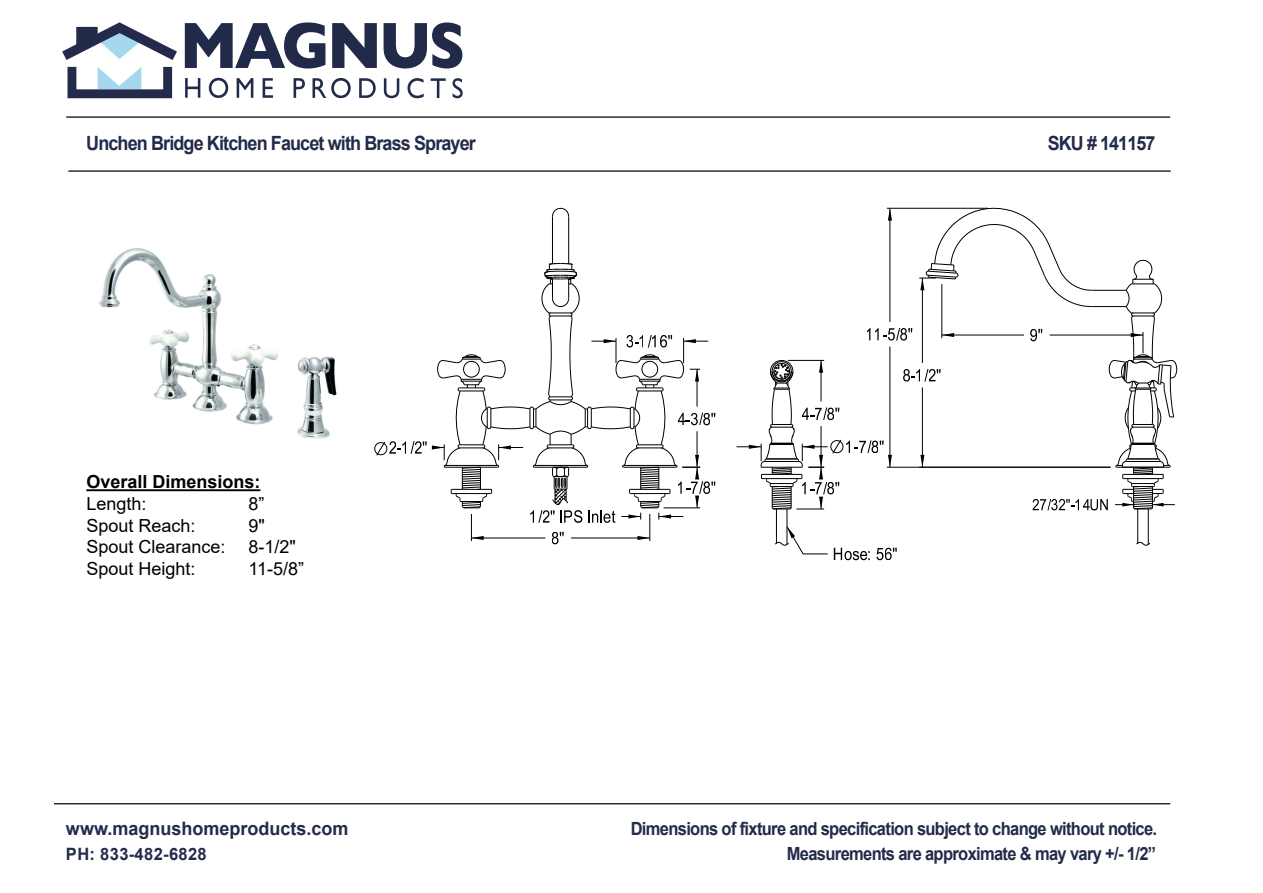
<style>
.page{position:relative;width:1263px;height:893px;background:#fff}
.page>*{position:absolute;margin:0;border:0;box-sizing:border-box;transform-origin:0 0}
.t1{font:700 19.65px "Arial";letter-spacing:-.05em;color:#232a4a;scale:.92 1}
.t2{font:700 19.5px "Arial";letter-spacing:-.05em;color:#232a4a;scale:.92 1}
.t3{font:700 18.6px "Arial";color:#232b4a}
.t4{font:700 18.15px/24.6px "Arial";letter-spacing:-.04em;color:#232b4a;text-align:right;scale:.91 1}
.t5{font:18px "Arial";color:#000}
.t6{font:700 18px "Arial";color:#000}
.t7{font:700 16.95px "Arial";letter-spacing:.02em;color:#232b4a}
</style>
<div class="page">
<hr style="left:66px;top:116px;width:1104px;height:2px;background:#272626">
<hr style="left:68px;top:170px;width:1103px;height:2px;background:#272626">
<hr style="left:54px;top:803px;width:1116px;height:1px;background:#272626">
<svg style="left:62px;top:22px;width:115px;height:38px"></svg>
<svg style="left:67px;top:67px;width:105px;height:31px"></svg>
<svg style="left:185px;top:22px;width:140px;height:47px"></svg>
<svg style="left:332px;top:23px;width:45px;height:45px"></svg>
<svg style="left:384px;top:22px;width:78px;height:47px"></svg>
<svg style="left:185px;top:78px;width:15px;height:20px"></svg>
<svg style="left:209px;top:78px;width:19px;height:20px"></svg>
<svg style="left:237px;top:78px;width:16px;height:20px"></svg>
<svg style="left:263px;top:78px;width:10px;height:20px"></svg>
<svg style="left:294px;top:78px;width:11px;height:20px"></svg>
<svg style="left:312px;top:78px;width:39px;height:20px"></svg>
<svg style="left:359px;top:78px;width:17px;height:20px"></svg>
<svg style="left:384px;top:78px;width:15px;height:20px"></svg>
<svg style="left:407px;top:78px;width:17px;height:20px"></svg>
<svg style="left:431px;top:78px;width:15px;height:20px"></svg>
<svg style="left:452px;top:78px;width:11px;height:20px"></svg>
<hr style="left:86px;top:489px;width:174px;height:2px;background:#000">
<svg style="left:1136px;top:542px;width:14px;height:4px"></svg>
<hr style="left:1137px;top:509px;width:1px;height:34px;background:#000">
<hr style="left:1148px;top:509px;width:1px;height:35px;background:#000">
<hr style="left:776px;top:509px;width:1px;height:34px;background:#000">
<hr style="left:787px;top:509px;width:1px;height:35px;background:#000">
<hr style="left:568px;top:216px;width:1px;height:48px;background:#000">
<hr style="left:552px;top:216px;width:1px;height:48px;background:#000">
<svg style="left:552px;top:208px;width:17px;height:9px"></svg>
<svg style="left:834px;top:548px;width:36px;height:12px"></svg>
<svg style="left:876px;top:548px;width:21px;height:12px"></svg>
<svg style="left:775px;top:526px;width:53px;height:28px"></svg>
<svg style="left:374px;top:263px;width:341px;height:281px"></svg>
<svg style="left:736px;top:208px;width:441px;height:302px"></svg>
<img style="left:98px;top:248px;width:239px;height:191px">
<p class="t1" style="left:86px;top:129px;width:425px">Unchen Bridge Kitchen Faucet with Brass Sprayer</p>
<p class="t2" style="left:1048px;top:129px;width:118px">SKU # 141157</p>
<p class="t6" style="left:86px;top:469px;width:176px">Overall Dimensions:</p>
<p class="t5" style="left:86px;top:491px;width:62px">Length:</p>
<p class="t5" style="left:248px;top:491px;width:18px">8”</p>
<p class="t5" style="left:86px;top:513px;width:111px">Spout Reach:</p>
<p class="t5" style="left:248px;top:513px;width:18px">9"</p>
<p class="t5" style="left:86px;top:534px;width:141px">Spout Clearance:</p>
<p class="t5" style="left:248px;top:534px;width:49px">8-1/2"</p>
<p class="t5" style="left:86px;top:556px;width:111px">Spout Height:</p>
<p class="t5" style="left:248px;top:556px;width:57px">11-5/8”</p>
<p class="t3" style="left:66px;top:816px;width:284px">www.magnushomeproducts.com</p>
<p class="t7" style="left:66px;top:842px;width:142px">PH: 833-482-6828</p>
<p class="t4" style="left:631px;top:816px;width:580px">Dimensions of fixture and specification subject to change without notice.<br>Measurements are approximate &amp; may vary +/- 1/2”</p>
</div>
